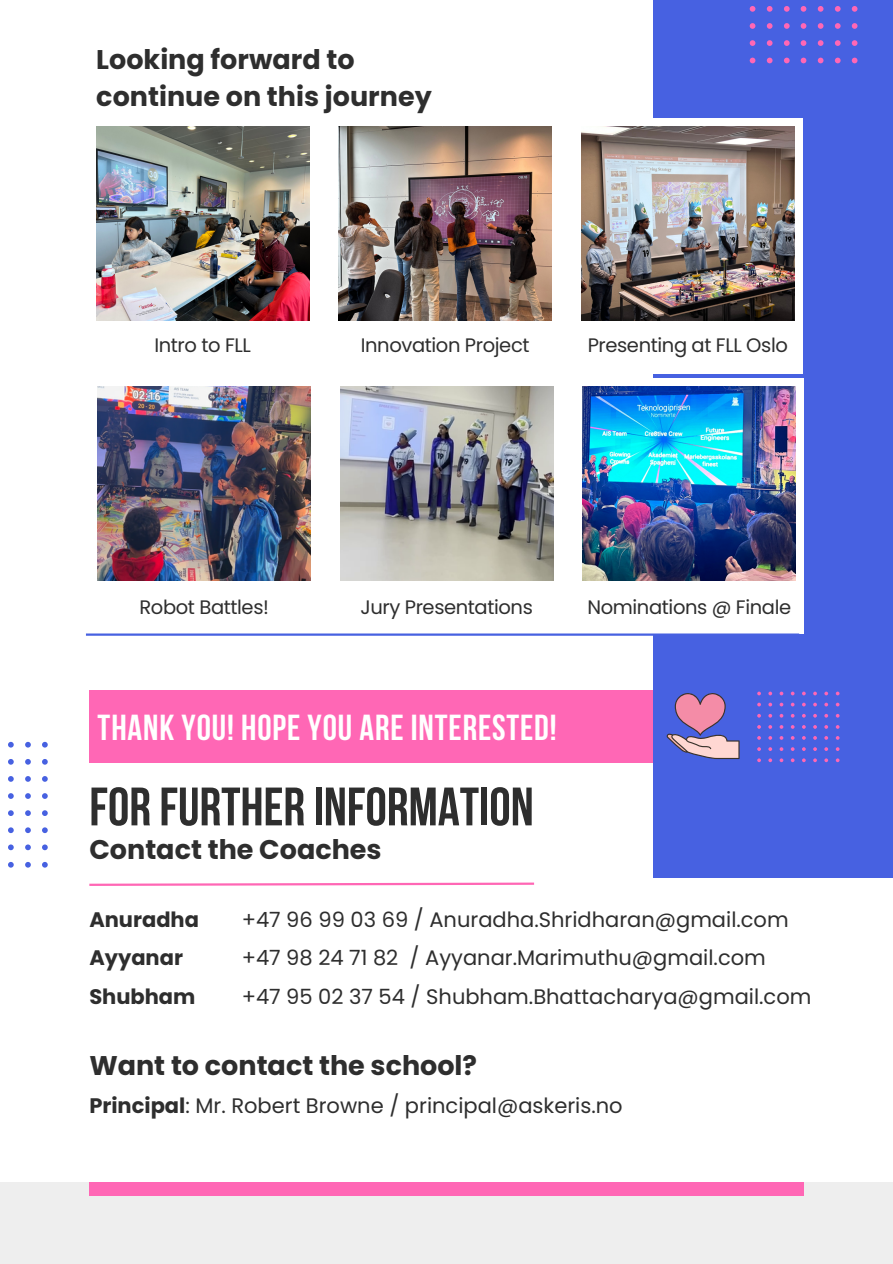
<style>
.page{position:relative;width:893px;height:1264px;background:#fff}
.page>*{position:absolute;margin:0;border:0;box-sizing:border-box;transform-origin:0 0}
.t1{font:700 54px "Bebas Neue";color:#2e2e2e}
.t2{font:700 36px "Bebas Neue";letter-spacing:.025em;color:#fff}
.t3{font:700 27px/37.2px "Poppins";color:#2e2e2e}
.t4{font:21px/38.4px "Poppins";color:#2e2e2e}
.t5{font:700 21px/38.4px "Poppins";color:#2e2e2e}
.t6{font:19.5px "Poppins";letter-spacing:-.02em;color:#2e2e2e}
.s1{font-weight:700}
</style>
<div class="page">
<div style="left:89px;top:690px;width:660px;height:72px;background:#ff67b5"></div>
<div style="left:653px;top:0;width:239px;height:877px;background:#4761e1"></div>
<div style="left:572px;top:118px;width:230px;height:255px;background:#fff"></div>
<div style="left:574px;top:378px;width:230px;height:255px;background:#fff"></div>
<img style="left:96px;top:127px;width:213px;height:193px">
<img style="left:98px;top:387px;width:212px;height:193px">
<img style="left:339px;top:127px;width:212px;height:193px">
<img style="left:340px;top:387px;width:213px;height:193px">
<img style="left:581px;top:127px;width:213px;height:193px">
<img style="left:583px;top:387px;width:212px;height:193px">
<div style="left:0;top:1182px;width:892px;height:81px;background:#eee"></div>
<div style="left:89px;top:1182px;width:715px;height:13px;background:#ff67b5"></div>
<svg style="left:749px;top:6px;width:109px;height:58px"></svg>
<svg style="left:8px;top:741px;width:40px;height:127px"></svg>
<svg style="left:89px;top:882px;width:446px;height:4px"></svg>
<svg style="left:757px;top:691px;width:83px;height:71px"></svg>
<svg style="left:666px;top:693px;width:73px;height:66px"></svg>
<hr style="left:86px;top:633px;width:713px;height:2px;background:#4761e1">
<p class="t3" style="left:96px;top:41px;width:337px">Looking forward to continue on this journey</p>
<p class="t6" style="left:154px;top:331px;width:98px">Intro to FLL</p>
<p class="t6" style="left:361px;top:331px;width:170px">Innovation Project</p>
<p class="t6" style="left:587px;top:331px;width:202px">Presenting at FLL Oslo</p>
<p class="t6" style="left:139px;top:594px;width:131px">Robot Battles!</p>
<p class="t6" style="left:360px;top:594px;width:174px">Jury Presentations</p>
<p class="t6" style="left:587px;top:594px;width:205px">Nominations @ Finale</p>
<h2 class="t2" style="left:98px;top:712px;width:460px">THANK YOU! HOPE YOU ARE INTERESTED!</h2>
<h1 class="t1" style="left:89px;top:784px;width:446px">FOR FURTHER INFORMATION</h1>
<p class="t3" style="left:89px;top:830px;width:294px">Contact the Coaches</p>
<p class="t5" style="left:89px;top:900px;width:111px">Anuradha</p>
<p class="t4" style="left:242px;top:900px;width:548px">+47 96 99 03 69 / Anuradha.Shridharan@gmail.com</p>
<p class="t5" style="left:89px;top:938px;width:108px">Ayyanar<br>Shubham</p>
<p class="t4" style="left:242px;top:938px;width:571px">+47 98 24 71 82 / Ayyanar.Marimuthu@gmail.com<br>+47 95 02 37 54 / Shubham.Bhattacharya@gmail.com</p>
<p class="t3" style="left:89px;top:1046px;width:389px">Want to contact the school?</p>
<p class="t4" style="left:89px;top:1086px;width:534px"><span class="s1">Principal</span>: Mr. Robert Browne / principal@askeris.no</p>
</div>
